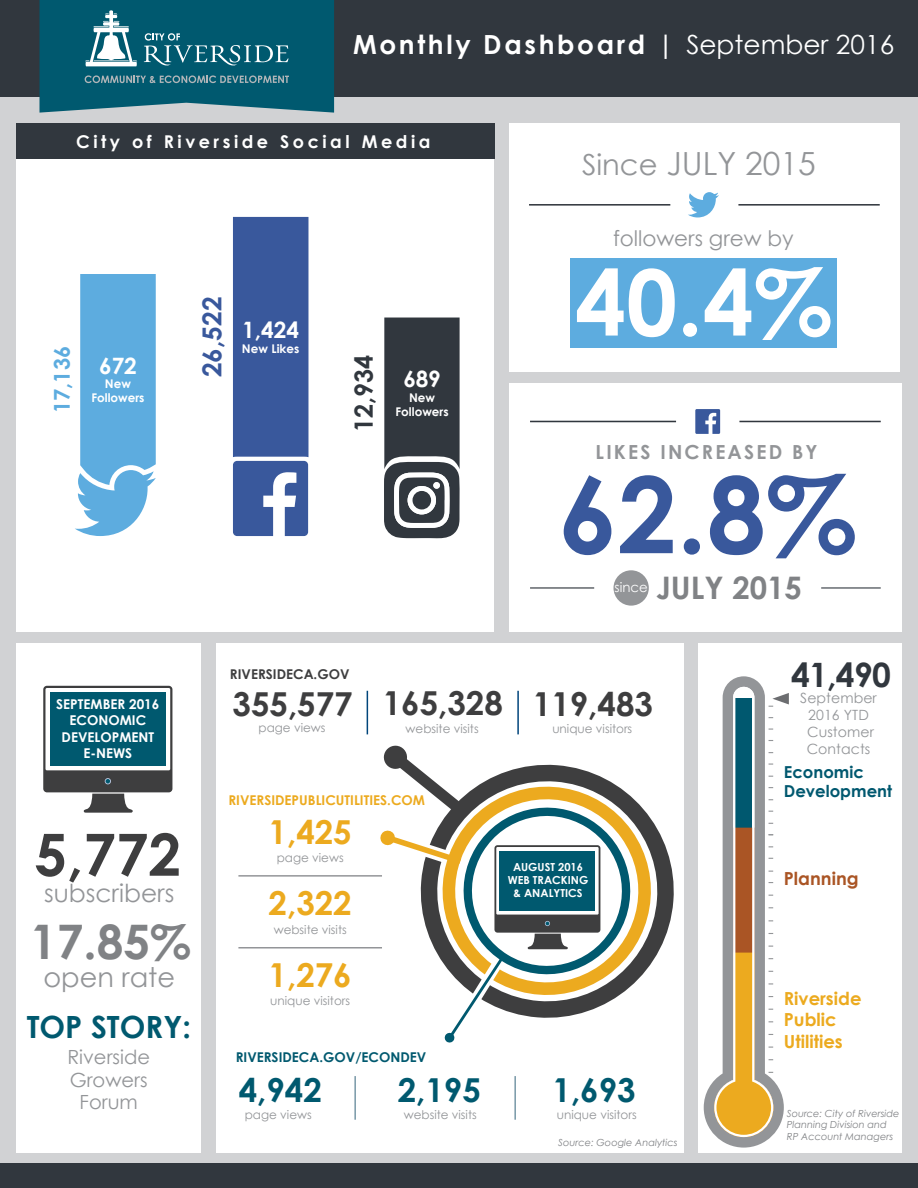
<style>
.page{position:relative;width:918px;height:1188px;background:#d1d2d4}
.page>*{position:absolute;margin:0;border:0;box-sizing:border-box;transform-origin:0 0}
.t1{font:700 105.9px "Century Gothic";color:#39589c}
.t2{font:700 91.2px "Century Gothic";color:#fff}
.t3{font:700 58.2px "Century Gothic";color:#3e3e3f}
.t4{font:700 47.55px "Century Gothic";color:#808285}
.t5{font:700 33.6px "Century Gothic";color:#31373e}
.t6{font:700 33px "Century Gothic";color:#3e3e3f}
.t7{font:700 33px "Century Gothic";color:#ecaa1f}
.t8{font:700 33px "Century Gothic";color:#00596f}
.t9{font:31.95px "Century Gothic";color:#939598}
.t10{font:700 31.05px "Century Gothic";color:#808285}
.t11{font:700 30.6px "Century Gothic";color:#00596f}
.t12{font:27.15px "Century Gothic";color:#939598}
.t13{font:700 26.4px "Century Gothic";letter-spacing:.1em;color:#fff}
.t14{font:700 26.25px "Century Gothic";color:#39589c}
.t15{font:700 25.2px "Century Gothic";color:#31373e}
.t16{font:24.9px "Century Gothic";color:#939598}
.t17{font:700 22.5px "Century Gothic";letter-spacing:-.01em;color:#fff}
.t18{font:700 21.75px "Century Gothic";color:#5dacdf}
.t19{font:21.45px "Century Gothic";color:#939598}
.t20{font:19.5px/22.5px "Century Gothic";color:#939598;text-align:center}
.t21{font:700 19.35px "Century Gothic";letter-spacing:.115em;color:#939598}
.t22{font:700 18px/21.6px "Century Gothic";color:#ecaa1f}
.t23{font:700 18px "Century Gothic";color:#aa5525}
.t24{font:700 17.7px "Century Gothic";letter-spacing:.2em;color:#fff}
.t25{font:700 16.5px/19.8px "Century Gothic";color:#00586f}
.t26{font:14.1px/17px "Century Gothic";letter-spacing:.005em;color:#939598;text-align:center}
.t27{font:700 13.5px/16.2px "Century Gothic";color:#fff;text-align:center}
.t28{font:700 13.5px "Century Gothic";color:#ecaa1f}
.t29{font:700 13.5px "Century Gothic";color:#00596f}
.t30{font:700 13.5px "Century Gothic";color:#3e3e3f}
.t31{font:13.35px "Century Gothic";color:#fff}
.t32{font:12px "Century Gothic";color:#939598}
.t33{font:700 12px/14.4px "Century Gothic";color:#fff;text-align:center}
.t34{font:700 11.1px/13.4px "Century Gothic";color:#fff;text-align:center}
.t35{font:italic 9.75px/11.7px "Century Gothic";color:#808285}
.s1{font-weight:400}
.s2{font-size:28.95px}
</style>
<div class="page">
<div style="left:216px;top:643px;width:467px;height:510px;background:#fff"></div>
<div style="left:16px;top:643px;width:185px;height:510px;background:#fff"></div>
<div style="left:699px;top:643px;width:203px;height:510px;background:#fff"></div>
<svg style="left:704px;top:676px;width:85px;height:472px"></svg>
<svg style="left:665px;top:845px;width:9px;height:92px"></svg>
<svg style="left:642px;top:808px;width:23px;height:167px"></svg>
<svg style="left:380px;top:745px;width:262px;height:298px"></svg>
<div style="left:43px;top:686px;width:129px;height:106px;background:#3e3e3f;border-radius:4px"></div>
<div style="left:45px;top:688px;width:125px;height:82px;background:#fff"></div>
<div style="left:50px;top:692px;width:116px;height:73px;background:#00596f"></div>
<svg style="left:105px;top:778px;width:6px;height:6px"></svg>
<svg style="left:84px;top:794px;width:49px;height:19px"></svg>
<hr style="left:354px;top:1076px;width:2px;height:44px;background:#7898a7">
<hr style="left:514px;top:1076px;width:2px;height:44px;background:#7898a7">
<hr style="left:238px;top:875px;width:144px;height:2px;background:#939598">
<hr style="left:238px;top:947px;width:144px;height:2px;background:#939598">
<hr style="left:517px;top:691px;width:2px;height:43px;background:#00457b">
<hr style="left:367px;top:691px;width:1px;height:43px;background:#00457b">
<div style="left:0;top:1164px;width:918px;height:24px;background:#31373e"></div>
<div style="left:0;top:0;width:918px;height:96px;background:#31373e"></div>
<svg style="left:40px;top:0;width:294px;height:113px;background:#1c6a7d"></svg>
<div style="left:16px;top:124px;width:478px;height:508px;background:#fff"></div>
<div style="left:509px;top:124px;width:391px;height:248px;background:#fff"></div>
<div style="left:509px;top:383px;width:393px;height:249px;background:#fff"></div>
<div style="left:614px;top:570px;width:35px;height:36px;background:#939598;border-radius:50%"></div>
<svg style="left:695px;top:409px;width:25px;height:25px"></svg>
<hr style="left:530px;top:421px;width:146px;height:1px;background:#31373e">
<hr style="left:739px;top:421px;width:142px;height:1px;background:#31373e">
<hr style="left:821px;top:587px;width:60px;height:2px;background:#31373e">
<hr style="left:530px;top:587px;width:64px;height:2px;background:#31373e">
<div style="left:570px;top:258px;width:267px;height:90px;background:#5dacdf"></div>
<svg style="left:688px;top:192px;width:31px;height:25px"></svg>
<hr style="left:738px;top:204px;width:142px;height:2px;background:#31373e">
<hr style="left:529px;top:204px;width:141px;height:2px;background:#31373e">
<svg style="left:75px;top:274px;width:81px;height:262px;background:#74b7e3"></svg>
<div style="left:233px;top:217px;width:75px;height:319px;background:#39589c"></div>
<svg style="left:384px;top:318px;width:76px;height:220px;background:#4a4f56"></svg>
<div style="left:433px;top:482px;width:7px;height:7px;background:#fff;border-radius:50%"></div>
<div style="left:412px;top:491px;width:19px;height:19px;background:#31373e;border-radius:50%"></div>
<div style="left:16px;top:124px;width:478px;height:35px;background:#31373e"></div>
<h3 class="t13" style="left:353px;top:25px;width:543px">Monthly Dashboard | <span class="s1">September 2016</span></h3>
<h3 class="t24" style="left:76px;top:129px;width:356px">City of Riverside Social Media</h3>
<h3 class="t18" style="left:45px;top:413px;width:69px;rotate:-90deg">17,136</h3>
<h3 class="t17" style="left:99px;top:348px;width:39px">672</h3>
<p class="t33" style="left:91px;top:376px;width:55px">New<br>Followers</p>
<h3 class="t14" style="left:192px;top:377px;width:82px;rotate:-90deg">26,522</h3>
<h3 class="t17" style="left:242px;top:313px;width:58px">1,424</h3>
<p class="t33" style="left:242px;top:341px;width:59px">New Likes</p>
<h3 class="t15" style="left:345px;top:432px;width:79px;rotate:-90deg">12,934</h3>
<h3 class="t17" style="left:403px;top:362px;width:39px">689</h3>
<p class="t33" style="left:396px;top:390px;width:55px">New<br>Followers</p>
<h3 class="t9" style="left:582px;top:141px;width:235px"><span class="s2">Since</span> JULY 2015</h3>
<h3 class="t19" style="left:613px;top:224px;width:182px">followers grew by</h3>
<h2 class="t2" style="left:575px;top:233px;width:259px">40.4%</h2>
<h3 class="t21" style="left:596px;top:437px;width:224px">LIKES INCREASED BY</h3>
<h1 class="t1" style="left:558px;top:434px;width:300px">62.8%</h1>
<p class="t31" style="left:615px;top:578px;width:35px">since</p>
<h3 class="t10" style="left:656px;top:564px;width:147px">JULY 2015</h3>
<p class="t27" style="left:56px;top:696px;width:105px">SEPTEMBER 2016<br>ECONOMIC<br>DEVELOPMENT<br>E-NEWS</p>
<h3 class="t3" style="left:34px;top:810px;width:148px">5,772</h3>
<h3 class="t16" style="left:44px;top:875px;width:132px">subscribers</h3>
<h3 class="t4" style="left:30px;top:906px;width:162px">17.85%</h3>
<h3 class="t12" style="left:43px;top:958px;width:133px">open rate</h3>
<h3 class="t11" style="left:27px;top:1004px;width:166px">TOP STORY:</h3>
<h3 class="t20" style="left:67px;top:1046px;width:84px">Riverside<br>Growers<br>Forum</h3>
<p class="t30" style="left:230px;top:664px;width:121px">RIVERSIDECA.GOV</p>
<h3 class="t6" style="left:233px;top:679px;width:122px">355,577</h3>
<p class="t32" style="left:258px;top:720px;width:69px">page views</p>
<h3 class="t6" style="left:383px;top:678px;width:272px">165,328 119,483</h3>
<p class="t32" style="left:552px;top:720px;width:81px">unique visitors</p>
<p class="t32" style="left:406px;top:720px;width:75px">website visits</p>
<p class="t28" style="left:228px;top:790px;width:198px">RIVERSIDEPUBLICUTILITIES.COM</p>
<h3 class="t7" style="left:269px;top:807px;width:85px">1,425</h3>
<p class="t32" style="left:277px;top:849px;width:69px">page views</p>
<h3 class="t7" style="left:269px;top:878px;width:85px">2,322</h3>
<p class="t32" style="left:274px;top:921px;width:75px">website visits</p>
<h3 class="t7" style="left:269px;top:950px;width:85px">1,276</h3>
<p class="t32" style="left:270px;top:993px;width:81px">unique visitors</p>
<p class="t29" style="left:236px;top:1047px;width:192px">RIVERSIDECA.GOV/ECONDEV</p>
<p class="t34" style="left:508px;top:859px;width:82px">AUGUST 2016<br>WEB TRACKING &amp; ANALYTICS</p>
<h3 class="t8" style="left:239px;top:1065px;width:85px">4,942</h3>
<h3 class="t8" style="left:398px;top:1065px;width:85px">2,195</h3>
<h3 class="t8" style="left:553px;top:1065px;width:85px">1,693</h3>
<p class="t32" style="left:245px;top:1106px;width:69px">page views</p>
<p class="t32" style="left:404px;top:1106px;width:75px">website visits</p>
<p class="t32" style="left:557px;top:1106px;width:81px">unique visitors</p>
<p class="t35" style="left:558px;top:1136px;width:121px">Source: Google Analytics</p>
<h3 class="t5" style="left:791px;top:649px;width:102px">41,490</h3>
<p class="t26" style="left:800px;top:689px;width:78px">September<br>2016 YTD<br>Customer<br>Contacts</p>
<h3 class="t25" style="left:784px;top:761px;width:110px">Economic<br>Development</h3>
<h3 class="t23" style="left:784px;top:865px;width:76px">Planning</h3>
<h3 class="t22" style="left:784px;top:987px;width:79px">Riverside<br>Public<br>Utilities</h3>
<p class="t35" style="left:787px;top:1107px;width:114px">Source: City of Riverside<br>Planning Division and<br>RP Account Managers</p>
</div>
